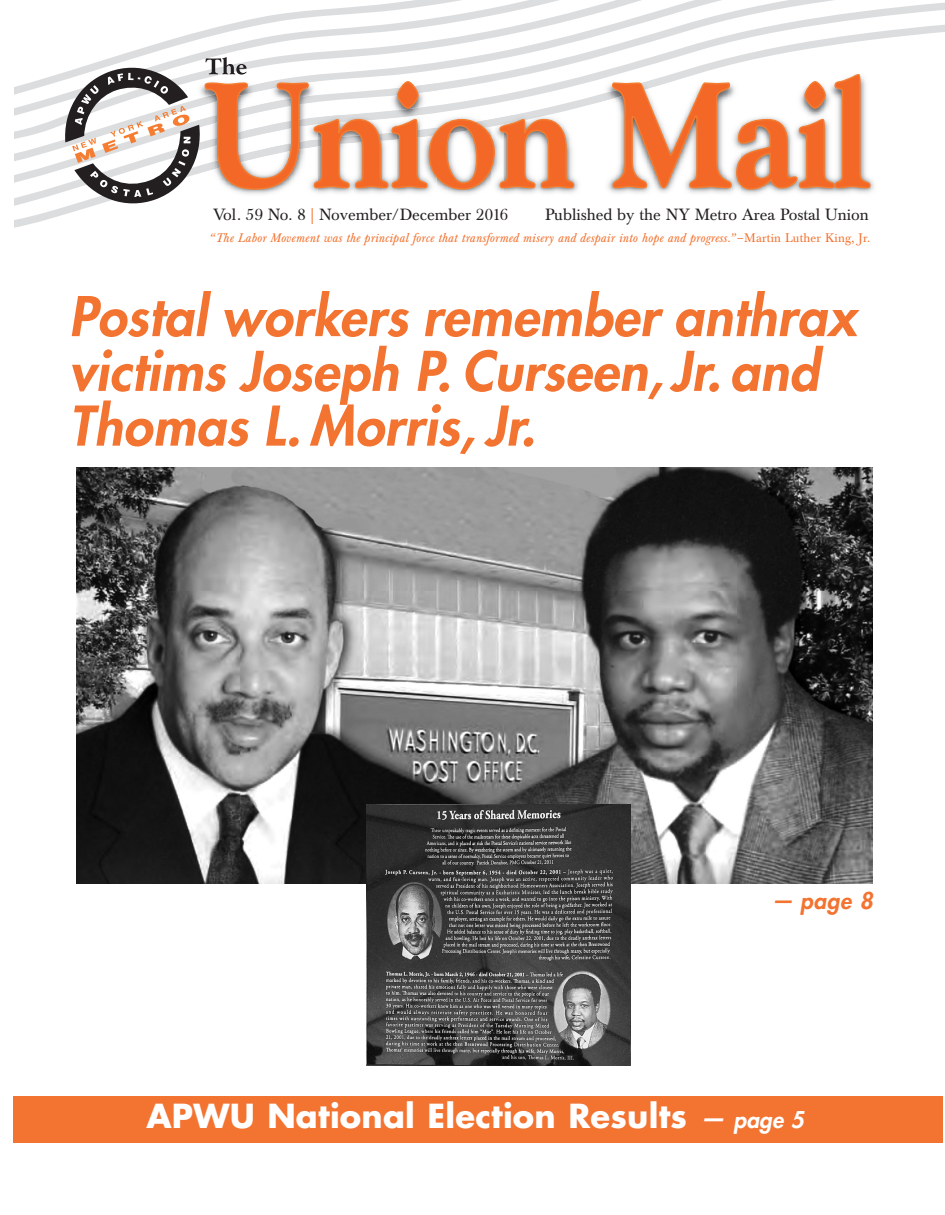
<style>
.page{position:relative;width:945px;height:1215px;background:#fff}
.page>*{position:absolute;margin:0;border:0;box-sizing:border-box;transform-origin:0 0}
.t1{font:italic 800 53.25px/54.8px "Futura";letter-spacing:.005em;color:#f37331}
.t2{font:700 32.25px "Futura";letter-spacing:.005em;color:#fff}
.t3{font:italic 800 22.5px "Futura";color:#f37331}
.t4{font:16.05px "Baskerville BE";color:#231f20}
.t5{font:italic 12.3px "Baskerville BE";letter-spacing:.015em;color:#f37331}
.s1{color:#f37331}
.s2{font-style:normal}
.s3{font-weight:800;font-style:italic;font-size:25.5px}
.s4{font-weight:800;font-style:italic;font-size:22.5px}
</style>
<div class="page">
<div style="left:14px;top:1096px;width:929px;height:47px;background:#f37331"></div>
<img style="left:76px;top:467px;width:796px;height:416px">
<svg style="left:244px;top:0;width:701px;height:21px"></svg>
<svg style="left:15px;top:21px;width:930px;height:207px"></svg>
<img style="left:575px;top:115px;width:8px;height:83px">
<img style="left:603px;top:101px;width:125px;height:96px">
<img style="left:603px;top:80px;width:8px;height:21px">
<img style="left:728px;top:190px;width:78px;height:8px">
<img style="left:728px;top:190px;width:13px;height:7px">
<img style="left:806px;top:190px;width:21px;height:7px">
<img style="left:791px;top:190px;width:15px;height:7px">
<img style="left:827px;top:73px;width:52px;height:124px">
<svg style="left:611px;top:73px;width:260px;height:117px"></svg>
<svg style="left:63px;top:57px;width:512px;height:153px"></svg>
<img style="left:367px;top:805px;width:264px;height:261px">
<h3 class="t4" style="left:213px;top:208px;width:297px">Vol. 59 No. 8 <span class="s1">|</span> November/December 2016</h3>
<h3 class="t4" style="left:545px;top:208px;width:325px">Published by the NY Metro Area Postal Union</h3>
<p class="t5" style="left:209px;top:234px;width:663px">“The Labor Movement was the principal force that transformed misery and despair into hope and progress.”—<span class="s2">Martin Luther King, Jr.</span></p>
<h1 class="t1" style="left:69px;top:293px;width:789px">Postal workers remember anthrax victims Joseph P. Curseen,Jr. and<br>Thomas L.Morris, Jr.</h1>
<h3 class="t3" style="left:771px;top:890px;width:103px">— page 8</h3>
<h2 class="t2" style="left:147px;top:1101px;width:659px">APWU National Election Results <span class="s3">—</span> <span class="s4">page 5</span></h2>
</div>
